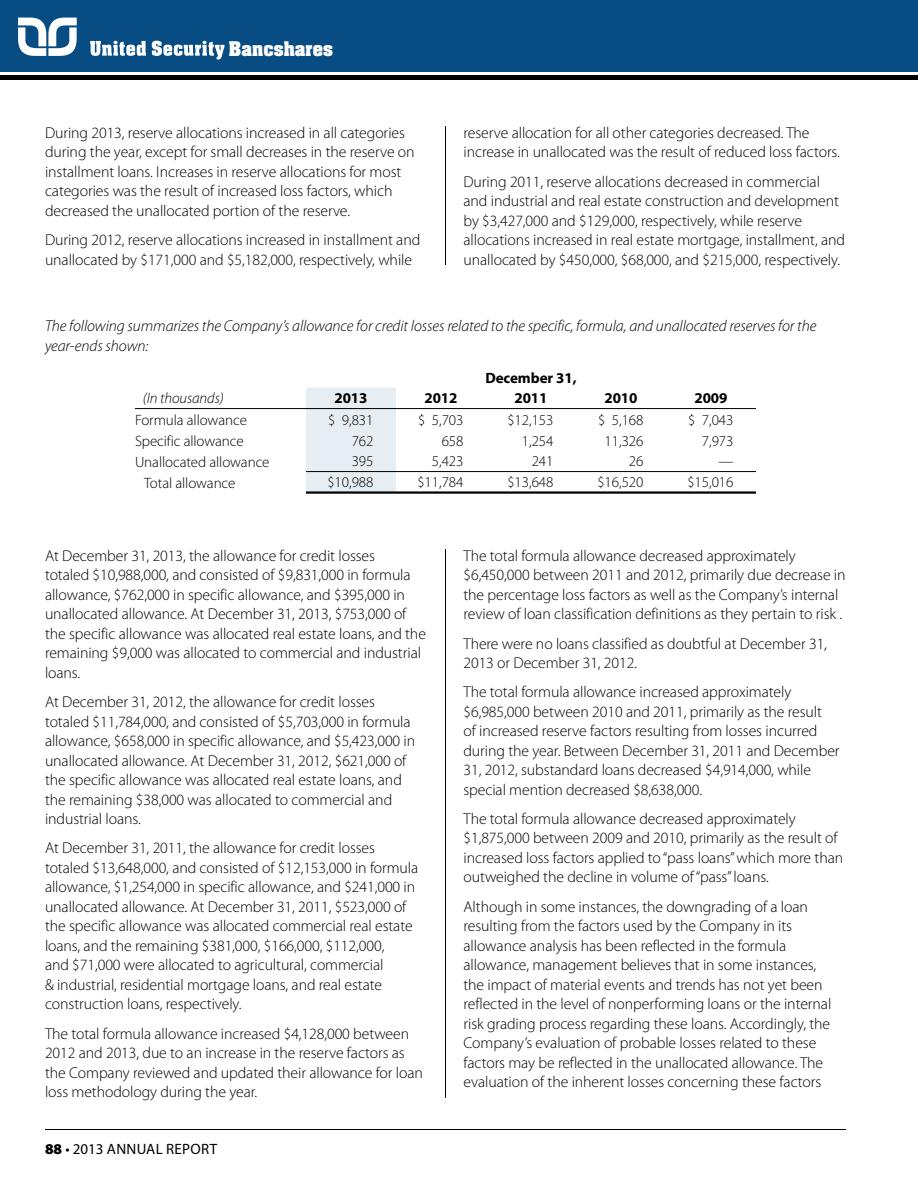
<style>
.page{position:relative;width:918px;height:1188px;background:#fff}
.page>*{position:absolute;margin:0;border:0;box-sizing:border-box;transform-origin:0 0}
.t1{font:700 17.25px "Aachen";letter-spacing:.005em;color:#fff;scale:.96 1}
.t2{font:300 15.75px/19.5px "Myriad Pro";letter-spacing:-.005em;color:#000}
.t3{font:italic 300 15.75px/19.5px "Myriad Pro";letter-spacing:-.005em;color:#000}
.t4{font:300 15px "Myriad Pro";letter-spacing:-.005em;color:#000}
.t5{font:700 15px "Myriad Pro";letter-spacing:-.005em;color:#000}
.t6{font:15px "Myriad Pro";letter-spacing:.02em;color:#000}
.t7{font:italic 300 15px "Myriad Pro";letter-spacing:-.005em;color:#000}
.s1{font-weight:900}
</style>
<div class="page">
<div style="left:0;top:0;width:918px;height:72px;background:#074c83"></div>
<hr style="left:445px;top:126px;width:1px;height:972px;background:#000">
<svg style="left:18px;top:18px;width:59px;height:38px"></svg>
<svg style="left:90px;top:41px;width:56px;height:15px"></svg>
<svg style="left:152px;top:41px;width:72px;height:18px"></svg>
<div style="left:0;top:75px;width:918px;height:5px;background:#000"></div>
<hr style="left:45px;top:1129px;width:801px;height:1px;background:#000">
<div style="left:432px;top:266px;width:25px;height:283px;background:#fff"></div>
<div style="left:306px;top:388px;width:90px;height:103px;background:#e6edf3"></div>
<hr style="left:135px;top:408px;width:171px;height:1px;background:#000">
<hr style="left:306px;top:408px;width:90px;height:1px;background:#000">
<hr style="left:396px;top:408px;width:90px;height:1px;background:#000">
<hr style="left:486px;top:408px;width:90px;height:1px;background:#000">
<hr style="left:576px;top:408px;width:90px;height:1px;background:#000">
<hr style="left:666px;top:408px;width:90px;height:1px;background:#000">
<hr style="left:306px;top:471px;width:90px;height:1px;background:#000">
<hr style="left:396px;top:471px;width:90px;height:1px;background:#000">
<hr style="left:486px;top:471px;width:90px;height:1px;background:#000">
<hr style="left:576px;top:471px;width:90px;height:1px;background:#000">
<hr style="left:666px;top:471px;width:90px;height:1px;background:#000">
<hr style="left:306px;top:491px;width:90px;height:3px;background:#000">
<hr style="left:396px;top:491px;width:90px;height:3px;background:#000">
<hr style="left:486px;top:491px;width:90px;height:3px;background:#000">
<hr style="left:576px;top:491px;width:90px;height:3px;background:#000">
<hr style="left:666px;top:491px;width:90px;height:3px;background:#000">
<p class="t1" style="left:229px;top:36px;width:110px">Bancshares</p>
<p class="t2" style="left:45px;top:123px;width:371px">During 2013, reserve allocations increased in all categories during the year, except for small decreases in the reserve on installment loans. Increases in reserve allocations for most categories was the result of increased loss factors, which decreased the unallocated portion of the reserve.</p>
<p class="t2" style="left:45px;top:230px;width:377px">During 2012, reserve allocations increased in installment and unallocated by $171,000 and $5,182,000, respectively, while</p>
<p class="t2" style="left:463px;top:123px;width:378px">reserve allocation for all other categories decreased. The increase in unallocated was the result of reduced loss factors.</p>
<p class="t2" style="left:463px;top:172px;width:383px">During 2011, reserve allocations decreased in commercial and industrial and real estate construction and development by $3,427,000 and $129,000, respectively, while reserve allocations increased in real estate mortgage, installment, and unallocated by $450,000, $68,000, and $215,000, respectively.</p>
<p class="t3" style="left:45px;top:317px;width:773px">The following summarizes the Company’s allowance for credit losses related to the specific, formula, and unallocated reserves for the year-ends shown:</p>
<p class="t5" style="left:485px;top:368px;width:93px">December 31,</p>
<p class="t7" style="left:143px;top:391px;width:82px">(In thousands)</p>
<p class="t5" style="left:334px;top:389px;width:35px">2013</p>
<p class="t5" style="left:424px;top:389px;width:35px">2012</p>
<p class="t5" style="left:514px;top:389px;width:35px">2011</p>
<p class="t5" style="left:604px;top:389px;width:35px">2010</p>
<p class="t5" style="left:694px;top:389px;width:35px">2009</p>
<p class="t4" style="left:135px;top:412px;width:113px">Formula allowance</p>
<p class="t4" style="left:328px;top:412px;width:47px">$ 9,831</p>
<p class="t4" style="left:418px;top:412px;width:47px">$ 5,703</p>
<p class="t4" style="left:507px;top:412px;width:48px">$12,153</p>
<p class="t4" style="left:598px;top:412px;width:47px">$ 5,168</p>
<p class="t4" style="left:688px;top:412px;width:47px">$ 7,043</p>
<p class="t4" style="left:135px;top:432px;width:110px">Specific allowance</p>
<p class="t4" style="left:352px;top:432px;width:23px">762</p>
<p class="t4" style="left:442px;top:432px;width:23px">658</p>
<p class="t4" style="left:522px;top:432px;width:33px">1,254</p>
<p class="t4" style="left:605px;top:432px;width:40px">11,326</p>
<p class="t4" style="left:702px;top:432px;width:33px">7,973</p>
<p class="t4" style="left:135px;top:453px;width:136px">Unallocated allowance</p>
<p class="t4" style="left:352px;top:453px;width:23px">395</p>
<p class="t4" style="left:432px;top:453px;width:33px">5,423</p>
<p class="t4" style="left:532px;top:453px;width:23px">241</p>
<p class="t4" style="left:629px;top:453px;width:16px">26</p>
<p class="t4" style="left:719px;top:453px;width:16px">—</p>
<p class="t4" style="left:144px;top:474px;width:93px">Total allowance</p>
<p class="t4" style="left:327px;top:474px;width:48px">$10,988</p>
<p class="t4" style="left:417px;top:474px;width:48px">$11,784</p>
<p class="t4" style="left:507px;top:474px;width:48px">$13,648</p>
<p class="t4" style="left:597px;top:474px;width:48px">$16,520</p>
<p class="t4" style="left:687px;top:474px;width:48px">$15,016</p>
<p class="t2" style="left:45px;top:546px;width:382px">At December 31, 2013, the allowance for credit losses<br>totaled $10,988,000, and consisted of $9,831,000 in formula allowance, $762,000 in specific allowance, and $395,000 in unallocated allowance. At December 31, 2013, $753,000 of the specific allowance was allocated real estate loans, and the remaining $9,000 was allocated to commercial and industrial loans.</p>
<p class="t2" style="left:45px;top:692px;width:372px">At December 31, 2012, the allowance for credit losses totaled $11,784,000, and consisted of $5,703,000 in formula allowance, $658,000 in specific allowance, and $5,423,000 in unallocated allowance. At December 31, 2012, $621,000 of the specific allowance was allocated real estate loans, and the remaining $38,000 was allocated to commercial and industrial loans.</p>
<p class="t2" style="left:45px;top:839px;width:375px">At December 31, 2011, the allowance for credit losses totaled $13,648,000, and consisted of $12,153,000 in formula allowance, $1,254,000 in specific allowance, and $241,000 in unallocated allowance. At December 31, 2011, $523,000 of the specific allowance was allocated commercial real estate loans, and the remaining $381,000, $166,000, $112,000,<br>and $71,000 were allocated to agricultural, commercial<br>&amp; industrial, residential mortgage loans, and real estate construction loans, respectively.</p>
<p class="t2" style="left:45px;top:1024px;width:379px">The total formula allowance increased $4,128,000 between 2012 and 2013, due to an increase in the reserve factors as the Company reviewed and updated their allowance for loan loss methodology during the year.</p>
<p class="t6" style="left:45px;top:1140px;width:174px"><span class="s1">88</span> • 2013 ANNUAL REPORT</p>
<p class="t2" style="left:463px;top:546px;width:384px">The total formula allowance decreased approximately $6,450,000 between 2011 and 2012, primarily due decrease in the percentage loss factors as well as the Company’s internal review of loan classification definitions as they pertain to risk .</p>
<p class="t2" style="left:463px;top:634px;width:365px">There were no loans classified as doubtful at December 31,<br>2013 or December 31, 2012.</p>
<p class="t2" style="left:463px;top:683px;width:378px">The total formula allowance increased approximately $6,985,000 between 2010 and 2011, primarily as the result<br>of increased reserve factors resulting from losses incurred during the year. Between December 31, 2011 and December 31, 2012, substandard loans decreased $4,914,000, while special mention decreased $8,638,000.</p>
<p class="t2" style="left:463px;top:809px;width:381px">The total formula allowance decreased approximately $1,875,000 between 2009 and 2010, primarily as the result of increased loss factors applied to “pass loans” which more than outweighed the decline in volume of “pass” loans.</p>
<p class="t2" style="left:463px;top:897px;width:369px">Although in some instances, the downgrading of a loan resulting from the factors used by the Company in its allowance analysis has been reflected in the formula allowance, management believes that in some instances, the impact of material events and trends has not yet been reflected in the level of nonperforming loans or the internal risk grading process regarding these loans. Accordingly, the Company’s evaluation of probable losses related to these factors may be reflected in the unallocated allowance. The evaluation of the inherent losses concerning these factors</p>
</div>
